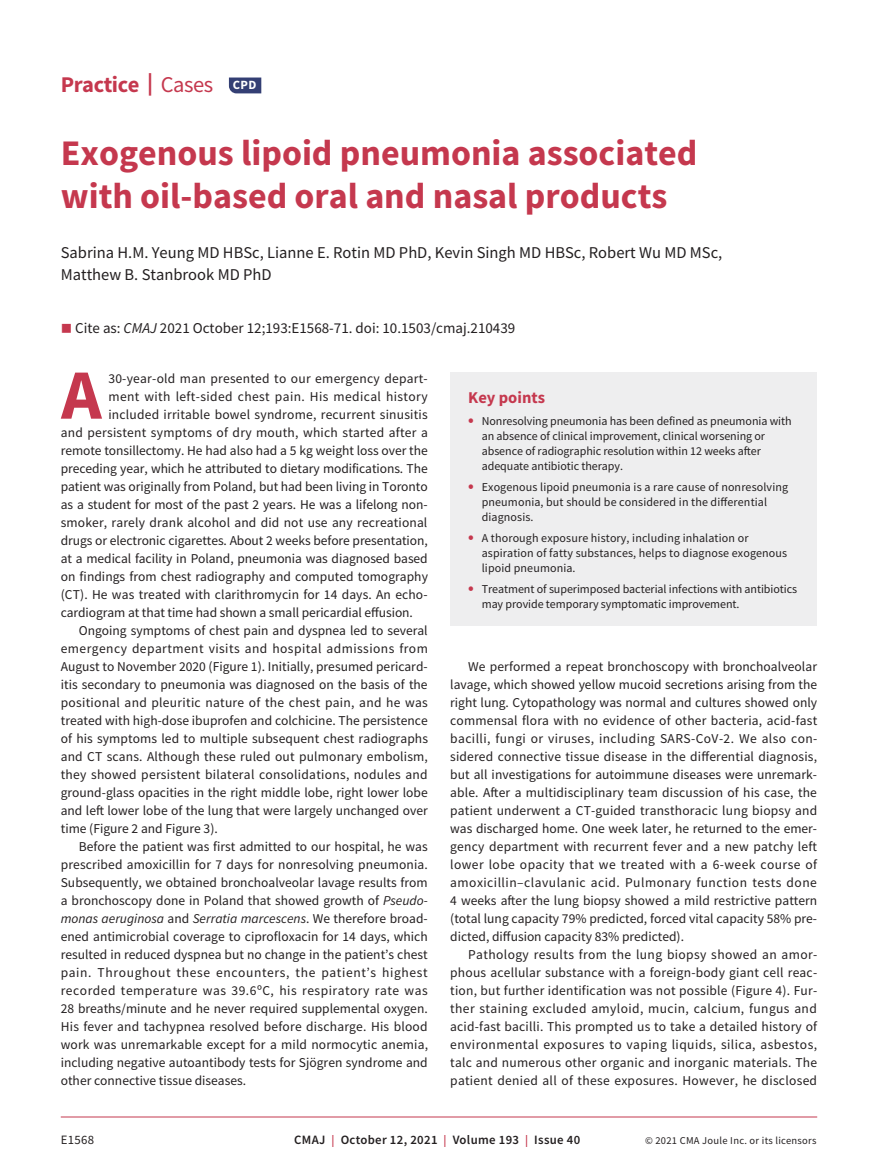
<style>
.page{position:relative;width:878px;height:1175px;background:#fff}
.page>*{position:absolute;margin:0;border:0;box-sizing:border-box;transform-origin:0 0}
.t1{font:700 70.65px "Source Sans Pro";color:#c5384e}
.t2{font:700 36px/43.2px "Source Sans Pro";color:#c5384e}
.t3{font:700 22.5px "Source Sans Pro";letter-spacing:-.02em;color:#c5384e}
.t4{font:16.5px/22.5px "Source Sans Pro";color:#231f20}
.t5{font:700 16.5px "Source Sans Pro";color:#c5384e}
.t6{font:15px "Source Sans Pro";color:#231f20}
.t7{font:13.5px/18px "Source Sans Pro";color:#231f20;text-align:justify}
.t8{font:13.5px "Source Sans Pro";letter-spacing:.02em;color:#231f20}
.t9{font:italic 13.5px "Source Sans Pro";color:#231f20}
.t10{font:13.5px "Source Sans Pro";letter-spacing:.035em;color:#231f20}
.t11{font:13.5px "Source Sans Pro";letter-spacing:.045em;color:#231f20}
.t12{font:13.5px "Source Sans Pro";letter-spacing:.04em;color:#231f20}
.t13{font:13.5px "Source Sans Pro";letter-spacing:.03em;color:#231f20}
.t14{font:600 12.75px "Source Sans Pro";letter-spacing:.025em;color:#231f20}
.t15{font:12.75px "Source Sans Pro";letter-spacing:.025em;color:#231f20}
.t16{font:12px/15px "Source Sans Pro";letter-spacing:-.005em;color:#231f20}
.t17{font:10.5px "Source Sans Pro";letter-spacing:.025em;color:#231f20}
.s1{font-weight:400}
.s2{font-size:12.6px;color:#fff}
.s3{color:#c5384e}
.s4{font-style:italic}
.s5{font-style:normal}
.s6{font-weight:700;font-size:16.5px;color:#c5384e}
.s7{font-size:12px;color:#c5384e}
</style>
<div class="page">
<hr style="left:61px;top:1116px;width:756px;height:1px;background:#c5384e">
<svg style="left:229px;top:77px;width:32px;height:16px"></svg>
<div style="left:450px;top:372px;width:367px;height:254px;background:#eeeeef"></div>
<h3 class="t3" style="left:61px;top:69px;width:197px">Practice | <span class="s1">Cases</span> <span class="s2">CPD</span></h3>
<h2 class="t2" style="left:61px;top:131px;width:638px">Exogenous lipoid pneumonia associated with oil-based oral and nasal products</h2>
<p class="t4" style="left:61px;top:241px;width:663px">Sabrina H.M. Yeung MD HBSc, Lianne E. Rotin MD PhD, Kevin Singh MD HBSc, Robert Wu MD MSc,<br>Matthew B. Stanbrook MD PhD</p>
<p class="t6" style="left:61px;top:318px;width:456px"><span class="s3">■</span> Cite as: <span class="s4">CMAJ</span> 2021 October 12;193:E1568-71. doi: 10.1503/cmaj.210439</p>
<h1 class="t1" style="left:61px;top:347px;width:42px">A</h1>
<p class="t8" style="left:108px;top:369px;width:321px">30-year-old man presented to our emergency depart-</p>
<p class="t13" style="left:108px;top:387px;width:321px">ment with left-sided chest pain. His medical history</p>
<p class="t7" style="left:108px;top:405px;width:321px">included irritable bowel syndrome, recurrent sinusitis</p>
<p class="t8" style="left:61px;top:423px;width:368px">and persistent symptoms of dry mouth, which started after a</p>
<p class="t7" style="left:61px;top:441px;width:368px">remote tonsillectomy. He had also had a 5 kg weight loss over the</p>
<p class="t7" style="left:61px;top:459px;width:368px">preceding year, which he attributed to dietary modifications. The</p>
<p class="t7" style="left:61px;top:477px;width:368px">patient was originally from Poland, but had been living in Toronto</p>
<p class="t7" style="left:61px;top:495px;width:368px">as a student for most of the past 2 years. He was a lifelong non-</p>
<p class="t7" style="left:61px;top:513px;width:368px">smoker, rarely drank alcohol and did not use any recreational</p>
<p class="t7" style="left:61px;top:531px;width:368px">drugs or electronic cigarettes. About 2 weeks before presentation,</p>
<p class="t7" style="left:61px;top:549px;width:368px">at a medical facility in Poland, pneumonia was diagnosed based</p>
<p class="t7" style="left:61px;top:567px;width:369px">on findings from chest radiography and computed tomography</p>
<p class="t7" style="left:61px;top:585px;width:367px">(CT). He was treated with clarithromycin for 14 days. An echo-</p>
<p class="t7" style="left:61px;top:603px;width:353px">cardiogram at that time had shown a small pericardial effusion.</p>
<p class="t7" style="left:79px;top:621px;width:350px">Ongoing symptoms of chest pain and dyspnea led to several</p>
<p class="t10" style="left:61px;top:639px;width:368px">emergency department visits and hospital admissions from</p>
<p class="t7" style="left:61px;top:657px;width:367px">August to November 2020 (Figure 1). Initially, presumed pericard-</p>
<p class="t7" style="left:61px;top:675px;width:368px">itis secondary to pneumonia was diagnosed on the basis of the</p>
<p class="t8" style="left:61px;top:693px;width:368px">positional and pleuritic nature of the chest pain, and he was</p>
<p class="t7" style="left:61px;top:711px;width:368px">treated with high-dose ibuprofen and colchicine. The persistence</p>
<p class="t7" style="left:61px;top:729px;width:369px">of his symptoms led to multiple subsequent chest radiographs</p>
<p class="t7" style="left:61px;top:747px;width:368px">and CT scans. Although these ruled out pulmonary embolism,</p>
<p class="t8" style="left:61px;top:765px;width:368px">they showed persistent bilateral consolidations, nodules and</p>
<p class="t7" style="left:61px;top:783px;width:368px">ground-glass opacities in the right middle lobe, right lower lobe</p>
<p class="t7" style="left:61px;top:801px;width:368px">and left lower lobe of the lung that were largely unchanged over</p>
<p class="t7" style="left:61px;top:819px;width:158px">time (Figure 2 and Figure 3).</p>
<p class="t7" style="left:79px;top:837px;width:350px">Before the patient was first admitted to our hospital, he was</p>
<p class="t7" style="left:61px;top:855px;width:368px">prescribed amoxicillin for 7 days for nonresolving pneumonia.</p>
<p class="t7" style="left:61px;top:873px;width:368px">Subsequently, we obtained bronchoalveolar lavage results from</p>
<p class="t7" style="left:61px;top:891px;width:368px">a bronchoscopy done in Poland that showed growth of <span class="s4">Pseudo-</span></p>
<p class="t9" style="left:61px;top:909px;width:368px">monas aeruginosa <span class="s5">and</span> Serratia marcescens<span class="s5">. We therefore broad-</span></p>
<p class="t7" style="left:61px;top:927px;width:368px">ened antimicrobial coverage to ciprofloxacin for 14 days, which</p>
<p class="t7" style="left:61px;top:945px;width:368px">resulted in reduced dyspnea but no change in the patient’s chest</p>
<p class="t11" style="left:61px;top:963px;width:368px">pain. Throughout these encounters, the patient’s highest</p>
<p class="t12" style="left:61px;top:981px;width:368px">recorded temperature was 39.6ºC, his respiratory rate was</p>
<p class="t7" style="left:61px;top:999px;width:368px">28 breaths/minute and he never required supplemental oxygen.</p>
<p class="t7" style="left:61px;top:1017px;width:368px">His fever and tachypnea resolved before discharge. His blood</p>
<p class="t7" style="left:61px;top:1035px;width:369px">work was unremarkable except for a mild normocytic anemia,</p>
<p class="t7" style="left:61px;top:1053px;width:368px">including negative autoantibody tests for Sjögren syndrome and</p>
<p class="t7" style="left:61px;top:1071px;width:187px">other connective tissue diseases.</p>
<p class="t5" style="left:468px;top:386px;width:78px">Key points</p>
<p class="t16" style="left:482px;top:413px;width:311px;text-indent:-14px"><span class="s6">•</span> Nonresolving pneumonia has been defined as pneumonia with an absence of clinical improvement, clinical worsening or absence of radiographic resolution within 12 weeks after adequate antibiotic therapy.</p>
<p class="t16" style="left:482px;top:479px;width:308px;text-indent:-14px"><span class="s6">•</span> Exogenous lipoid pneumonia is a rare cause of nonresolving pneumonia, but should be considered in the differential diagnosis.</p>
<p class="t16" style="left:482px;top:530px;width:307px;text-indent:-14px"><span class="s6">•</span> A thorough exposure history, including inhalation or aspiration of fatty substances, helps to diagnose exogenous lipoid pneumonia.</p>
<p class="t16" style="left:482px;top:581px;width:317px;text-indent:-14px"><span class="s6">•</span> Treatment of superimposed bacterial infections with antibiotics may provide temporary symptomatic improvement.</p>
<p class="t7" style="left:450px;top:657px;width:368px;text-indent:18px">We performed a repeat bronchoscopy with bronchoalveolar lavage, which showed yellow mucoid secretions arising from the right lung. Cytopathology was normal and cultures showed only commensal flora with no evidence of other bacteria, acid-fast bacilli, fungi or viruses, including SARS-CoV-2. We also con&shy;sidered connective tissue disease in the differential diagnosis, but all investigations for autoimmune diseases were unremark&shy;able. After a multidisciplinary team discussion of his case, the patient underwent a CT-guided transthoracic lung biopsy and was discharged home. One week later, he returned to the emer&shy;gency department with recurrent fever and a new patchy left lower lobe opacity that we treated with a 6-week course of amoxicillin–clavulanic acid. Pulmonary function tests done 4 weeks after the lung biopsy showed a mild restrictive pattern (total lung capacity 79% predicted, forced vital capacity 58% pre&shy;dicted, diffusion capacity 83% predicted).</p>
<p class="t7" style="left:450px;top:945px;width:368px;text-indent:18px">Pathology results from the lung biopsy showed an amor&shy;phous acellular substance with a foreign-body giant cell reac&shy;tion, but further identification was not possible (Figure 4). Fur&shy;ther staining excluded amyloid, mucin, calcium, fungus and acid-fast bacilli. This prompted us to take a detailed history of environmental exposures to vaping liquids, silica, asbestos, talc and numerous other organic and inorganic materials. The patient denied all of these exposures. However, he disclosed</p>
<p class="t15" style="left:61px;top:1132px;width:35px">E1568</p>
<p class="t14" style="left:294px;top:1131px;width:287px">CMAJ <span class="s7">|</span> October 12, 2021 <span class="s7">|</span> Volume 193 <span class="s7">|</span> Issue 40</p>
<p class="t17" style="left:645px;top:1134px;width:173px">© 2021 CMA Joule Inc. or its licensors</p>
</div>
